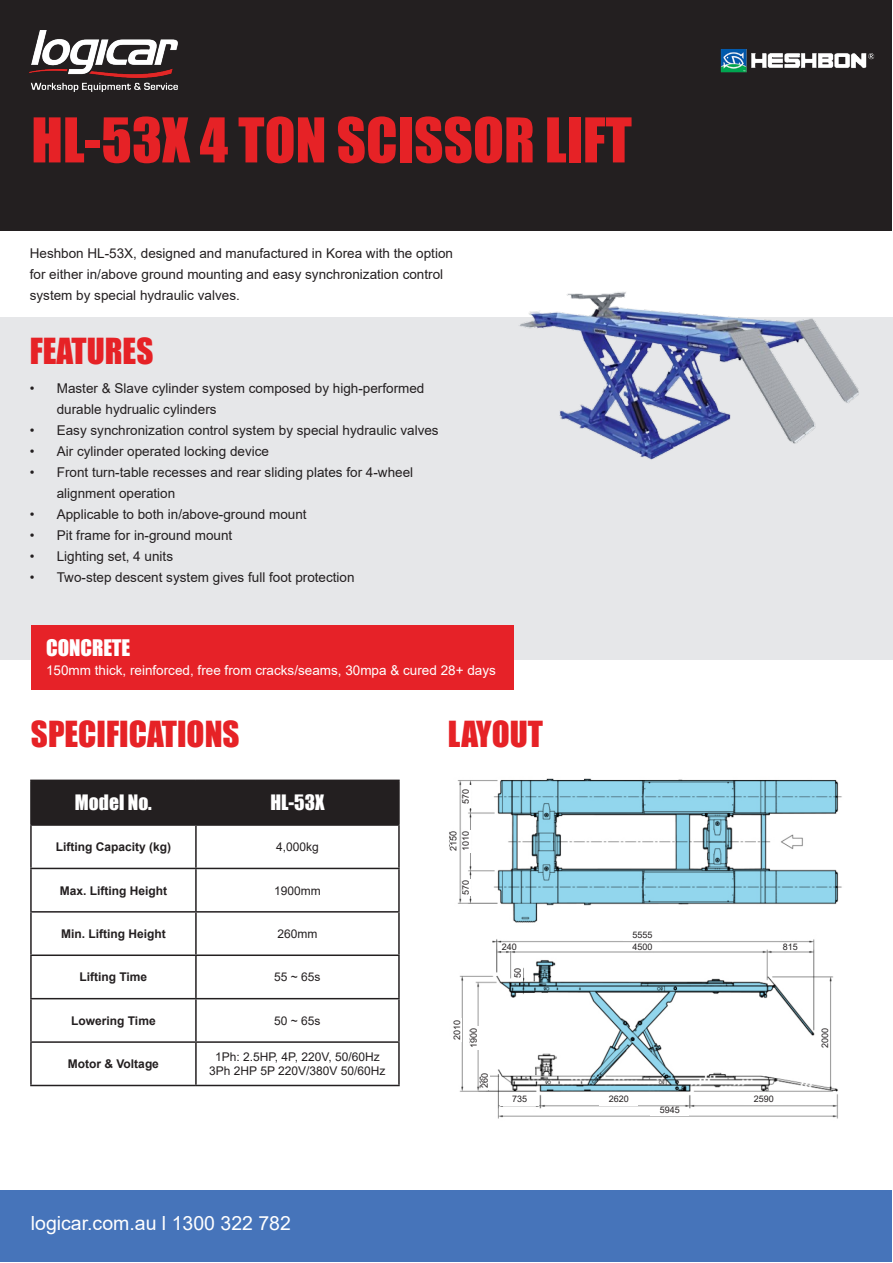
<style>
.page{position:relative;width:893px;height:1263px;background:#fff}
.page>*{position:absolute;margin:0;border:0;box-sizing:border-box;transform-origin:0 0}
.t1{font:57px "Impact";color:#e62226}
.t2{font:33px "Impact";color:#e62226}
.t3{font:21px "Impact";color:#fff}
.t4{font:19.5px "Arial";color:#fff}
.t5{font:19.5px "Impact";color:#fff}
.t6{font:13.5px/21px "Arial";color:#231f20}
.t7{font:13.5px "Arial";color:#fff}
.t8{font:700 12px "Arial";color:#231f20}
.t9{font:12px/14.4px "Arial";color:#231f20;text-align:center}
.t10{font:9px "Arial";color:#231f20}
</style>
<div class="page">
<div style="left:0;top:317px;width:893px;height:342px;background:#e6e7e9"></div>
<div style="left:1px;top:1px;width:891px;height:230px;background:#231f20"></div>
<img style="left:30px;top:30px;width:147px;height:61px">
<div style="left:1px;top:1191px;width:891px;height:71px;background:#4674ba"></div>
<div style="left:32px;top:781px;width:366px;height:43px;background:#231f20"></div>
<hr style="left:30px;top:779px;width:166px;height:2px;background:#231f20">
<hr style="left:30px;top:781px;width:2px;height:43px;background:#231f20">
<hr style="left:196px;top:779px;width:204px;height:2px;background:#231f20">
<hr style="left:195px;top:781px;width:2px;height:43px;background:#231f20">
<hr style="left:398px;top:781px;width:2px;height:43px;background:#231f20">
<hr style="left:30px;top:824px;width:166px;height:2px;background:#231f20">
<hr style="left:30px;top:826px;width:2px;height:42px;background:#231f20">
<hr style="left:196px;top:824px;width:204px;height:2px;background:#231f20">
<hr style="left:195px;top:826px;width:2px;height:42px;background:#231f20">
<hr style="left:398px;top:826px;width:2px;height:42px;background:#231f20">
<hr style="left:30px;top:868px;width:166px;height:1px;background:#231f20">
<hr style="left:30px;top:869px;width:2px;height:42px;background:#231f20">
<hr style="left:196px;top:868px;width:204px;height:1px;background:#231f20">
<hr style="left:195px;top:869px;width:2px;height:42px;background:#231f20">
<hr style="left:398px;top:869px;width:2px;height:42px;background:#231f20">
<hr style="left:30px;top:911px;width:166px;height:1px;background:#231f20">
<hr style="left:30px;top:912px;width:2px;height:42px;background:#231f20">
<hr style="left:196px;top:911px;width:204px;height:1px;background:#231f20">
<hr style="left:195px;top:912px;width:2px;height:42px;background:#231f20">
<hr style="left:398px;top:912px;width:2px;height:42px;background:#231f20">
<hr style="left:30px;top:954px;width:166px;height:2px;background:#231f20">
<hr style="left:30px;top:956px;width:2px;height:42px;background:#231f20">
<hr style="left:196px;top:954px;width:204px;height:2px;background:#231f20">
<hr style="left:195px;top:956px;width:2px;height:42px;background:#231f20">
<hr style="left:398px;top:956px;width:2px;height:42px;background:#231f20">
<hr style="left:30px;top:998px;width:166px;height:1px;background:#231f20">
<hr style="left:30px;top:999px;width:2px;height:42px;background:#231f20">
<hr style="left:196px;top:998px;width:204px;height:1px;background:#231f20">
<hr style="left:195px;top:999px;width:2px;height:42px;background:#231f20">
<hr style="left:398px;top:999px;width:2px;height:42px;background:#231f20">
<hr style="left:30px;top:1041px;width:166px;height:2px;background:#231f20">
<hr style="left:30px;top:1043px;width:2px;height:42px;background:#231f20">
<hr style="left:196px;top:1041px;width:204px;height:2px;background:#231f20">
<hr style="left:195px;top:1043px;width:2px;height:42px;background:#231f20">
<hr style="left:398px;top:1043px;width:2px;height:42px;background:#231f20">
<hr style="left:30px;top:1085px;width:166px;height:1px;background:#231f20">
<hr style="left:196px;top:1085px;width:204px;height:1px;background:#231f20">
<div style="left:31px;top:625px;width:482px;height:65px;background:#e62228"></div>
<img style="left:449px;top:778px;width:393px;height:341px">
<img style="left:519px;top:292px;width:340px;height:168px">
<img style="left:720px;top:49px;width:155px;height:24px">
<div style="left:623px;top:932px;width:39px;height:9px;background:#fff"></div>
<div style="left:623px;top:943px;width:39px;height:8px;background:#fff"></div>
<div style="left:771px;top:943px;width:38px;height:8px;background:#fff"></div>
<div style="left:498px;top:943px;width:22px;height:8px;background:#fff"></div>
<div style="left:822px;top:1018px;width:7px;height:39px;background:#fff"></div>
<div style="left:745px;top:1096px;width:38px;height:9px;background:#fff"></div>
<div style="left:651px;top:1107px;width:38px;height:9px;background:#fff"></div>
<div style="left:600px;top:1096px;width:38px;height:10px;background:#fff"></div>
<div style="left:500px;top:1096px;width:39px;height:10px;background:#fff"></div>
<div style="left:481px;top:1072px;width:9px;height:18px;background:#fff"></div>
<div style="left:470px;top:1026px;width:8px;height:24px;background:#fff"></div>
<div style="left:454px;top:1018px;width:8px;height:24px;background:#fff"></div>
<div style="left:514px;top:964px;width:9px;height:17px;background:#fff"></div>
<div style="left:462px;top:879px;width:9px;height:16px;background:#fff"></div>
<div style="left:450px;top:830px;width:9px;height:23px;background:#fff"></div>
<div style="left:462px;top:830px;width:9px;height:22px;background:#fff"></div>
<div style="left:462px;top:785px;width:9px;height:23px;background:#fff"></div>
<p class="t1" style="left:31px;top:96px;width:602px">HL-53X 4 TON SCISSOR LIFT</p>
<p class="t6" style="left:30px;top:243px;width:425px">Heshbon HL-53X, designed and manufactured in Korea with the option for either in/above ground mounting and easy synchronization control system by special hydraulic valves.</p>
<p class="t2" style="left:30px;top:325px;width:125px">FEATURES</p>
<p class="t6" style="left:57px;top:378px;width:369px;text-indent:-27px">• Master &amp; Slave cylinder system composed by high-performed durable hydrualic cylinders</p>
<p class="t6" style="left:30px;top:420px;width:410px">• Easy synchronization control system by special hydraulic valves</p>
<p class="t6" style="left:30px;top:441px;width:241px">• Air cylinder operated locking device</p>
<p class="t6" style="left:57px;top:462px;width:358px;text-indent:-27px">• Front turn-table recesses and rear sliding plates for 4-wheel alignment operation</p>
<p class="t6" style="left:30px;top:504px;width:278px">• Applicable to both in/above-ground mount</p>
<p class="t6" style="left:30px;top:525px;width:204px">• Pit frame for in-ground mount</p>
<p class="t6" style="left:30px;top:546px;width:145px">• Lighting set, 4 units</p>
<p class="t6" style="left:30px;top:567px;width:326px">• Two-step descent system gives full foot protection</p>
<p class="t3" style="left:46px;top:632px;width:86px">CONCRETE</p>
<p class="t7" style="left:46px;top:661px;width:451px">150mm thick, reinforced, free from cracks/seams, 30mpa &amp; cured 28+ days</p>
<p class="t2" style="left:31px;top:708px;width:210px">SPECIFICATIONS</p>
<p class="t2" style="left:448px;top:708px;width:97px">LAYOUT</p>
<p class="t5" style="left:75px;top:788px;width:78px">Model No.</p>
<p class="t5" style="left:270px;top:788px;width:56px">HL-53X</p>
<p class="t8" style="left:56px;top:838px;width:117px">Lifting Capacity (kg)</p>
<p class="t9" style="left:276px;top:840px;width:44px">4,000kg</p>
<p class="t8" style="left:60px;top:882px;width:109px">Max. Lifting Height</p>
<p class="t9" style="left:274px;top:883px;width:48px">1900mm</p>
<p class="t8" style="left:61px;top:925px;width:106px">Min. Lifting Height</p>
<p class="t9" style="left:277px;top:926px;width:42px">260mm</p>
<p class="t8" style="left:80px;top:969px;width:69px">Lifting Time</p>
<p class="t9" style="left:274px;top:970px;width:48px">55 ~ 65s</p>
<p class="t8" style="left:71px;top:1012px;width:86px">Lowering Time</p>
<p class="t9" style="left:274px;top:1013px;width:48px">50 ~ 65s</p>
<p class="t8" style="left:68px;top:1055px;width:93px">Motor &amp; Voltage</p>
<p class="t9" style="left:209px;top:1049px;width:178px">1Ph: 2.5HP, 4P, 220V, 50/60Hz<br>3Ph 2HP 5P 220V/380V 50/60Hz</p>
<p class="t10" style="left:459px;top:804px;width:17px;rotate:-90deg">570</p>
<p class="t10" style="left:447px;top:851px;width:22px;rotate:-90deg">2150</p>
<p class="t10" style="left:459px;top:851px;width:22px;rotate:-90deg">1010</p>
<p class="t10" style="left:459px;top:895px;width:17px;rotate:-90deg">570</p>
<p class="t10" style="left:633px;top:929px;width:22px">5555</p>
<p class="t10" style="left:502px;top:940px;width:17px">240</p>
<p class="t10" style="left:633px;top:940px;width:22px">4500</p>
<p class="t10" style="left:783px;top:940px;width:17px">815</p>
<p class="t10" style="left:511px;top:978px;width:12px;rotate:-90deg">50</p>
<p class="t10" style="left:451px;top:1040px;width:22px;rotate:-90deg">2010</p>
<p class="t10" style="left:467px;top:1048px;width:22px;rotate:-90deg">1900</p>
<p class="t10" style="left:479px;top:1088px;width:17px;rotate:-90deg">260</p>
<p class="t10" style="left:512px;top:1093px;width:17px">735</p>
<p class="t10" style="left:609px;top:1093px;width:22px">2620</p>
<p class="t10" style="left:660px;top:1104px;width:22px">5945</p>
<p class="t10" style="left:754px;top:1093px;width:22px">2590</p>
<p class="t10" style="left:819px;top:1048px;width:22px;rotate:-90deg">2000</p>
<p class="t4" style="left:31px;top:1209px;width:262px">logicar.com.au l 1300 322 782</p>
</div>
